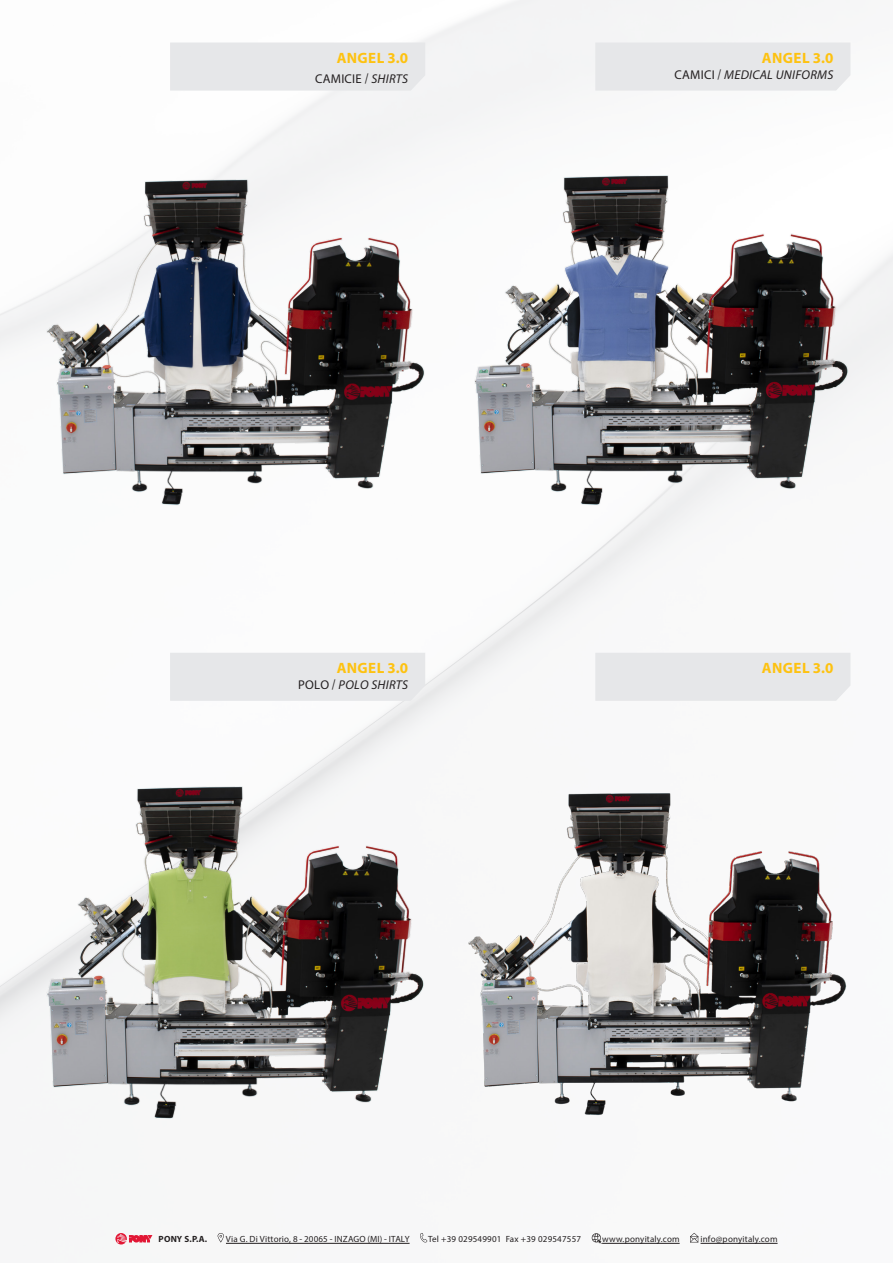
<style>
.page{position:relative;width:893px;height:1263px;background:#fff}
.page>*{position:absolute;margin:0;border:0;box-sizing:border-box;transform-origin:0 0}
.t1{font:700 15px "Myriad Pro";letter-spacing:.03em;color:#fec210}
.t2{font:italic 12.75px "Myriad Pro";letter-spacing:.02em;color:#231f20}
.t3{font:12.75px "Myriad Pro";letter-spacing:.02em;color:#231f20}
.t4{font:9px "Myriad Pro";letter-spacing:.02em;color:#231f20}
.t5{font:700 9px "Myriad Pro";color:#231f20}
.s1{font-family:"Korolev";font-weight:300}
.s2{font-style:italic}
.s3{font-style:normal}
.s4{font-family:"Korolev";font-weight:300;font-style:normal}
</style>
<div class="page">
<img style="left:0;top:0;width:893px;height:1245px">
<hr style="left:226px;top:1243px;width:184px;height:1px;background:#231f20">
<hr style="left:602px;top:1243px;width:78px;height:1px;background:#231f20">
<hr style="left:701px;top:1243px;width:77px;height:1px;background:#231f20">
<svg style="left:115px;top:1233px;width:37px;height:11px"></svg>
<svg style="left:218px;top:1233px;width:6px;height:9px"></svg>
<svg style="left:420px;top:1233px;width:7px;height:9px"></svg>
<svg style="left:592px;top:1233px;width:10px;height:11px"></svg>
<svg style="left:690px;top:1233px;width:8px;height:9px"></svg>
<img style="left:43px;top:161px;width:382px;height:351px">
<img style="left:43px;top:771px;width:382px;height:351px">
<img style="left:468px;top:168px;width:382px;height:347px">
<img style="left:468px;top:777px;width:382px;height:355px">
<div style="left:170px;top:43px;width:255px;height:48px;background:#e6e7e9"></div>
<div style="left:170px;top:653px;width:255px;height:48px;background:#e6e7e9"></div>
<div style="left:595px;top:43px;width:255px;height:48px;background:#e6e7e9"></div>
<div style="left:595px;top:653px;width:255px;height:48px;background:#e6e7e9"></div>
<h1 class="t1" style="left:337px;top:48px;width:73px">ANGEL 3.0</h1>
<h2 class="t3" style="left:315px;top:70px;width:95px">CAMICIE <span class="s1">/</span> <span class="s2">SHIRTS</span></h2>
<h1 class="t1" style="left:337px;top:658px;width:73px">ANGEL 3.0</h1>
<h2 class="t2" style="left:298px;top:677px;width:112px"><span class="s3">POLO</span> <span class="s4">/</span> POLO SHIRTS</h2>
<h1 class="t1" style="left:762px;top:48px;width:73px">ANGEL 3.0</h1>
<h2 class="t2" style="left:674px;top:67px;width:160px"><span class="s3">CAMICI</span> <span class="s4">/</span> MEDICAL UNIFORMS</h2>
<h1 class="t1" style="left:762px;top:658px;width:73px">ANGEL 3.0</h1>
<p class="t5" style="left:159px;top:1233px;width:50px">PONY S.P.A.</p>
<p class="t4" style="left:226px;top:1234px;width:185px">Via G. Di Vittorio, 8 - 20065 - INZAGO (MI) - ITALY</p>
<p class="t4" style="left:428px;top:1234px;width:155px">Tel +39 029549901 Fax +39 029547557</p>
<p class="t4" style="left:602px;top:1234px;width:79px">www.ponyitaly.com</p>
<p class="t4" style="left:701px;top:1234px;width:79px">info@ponyitaly.com</p>
</div>
